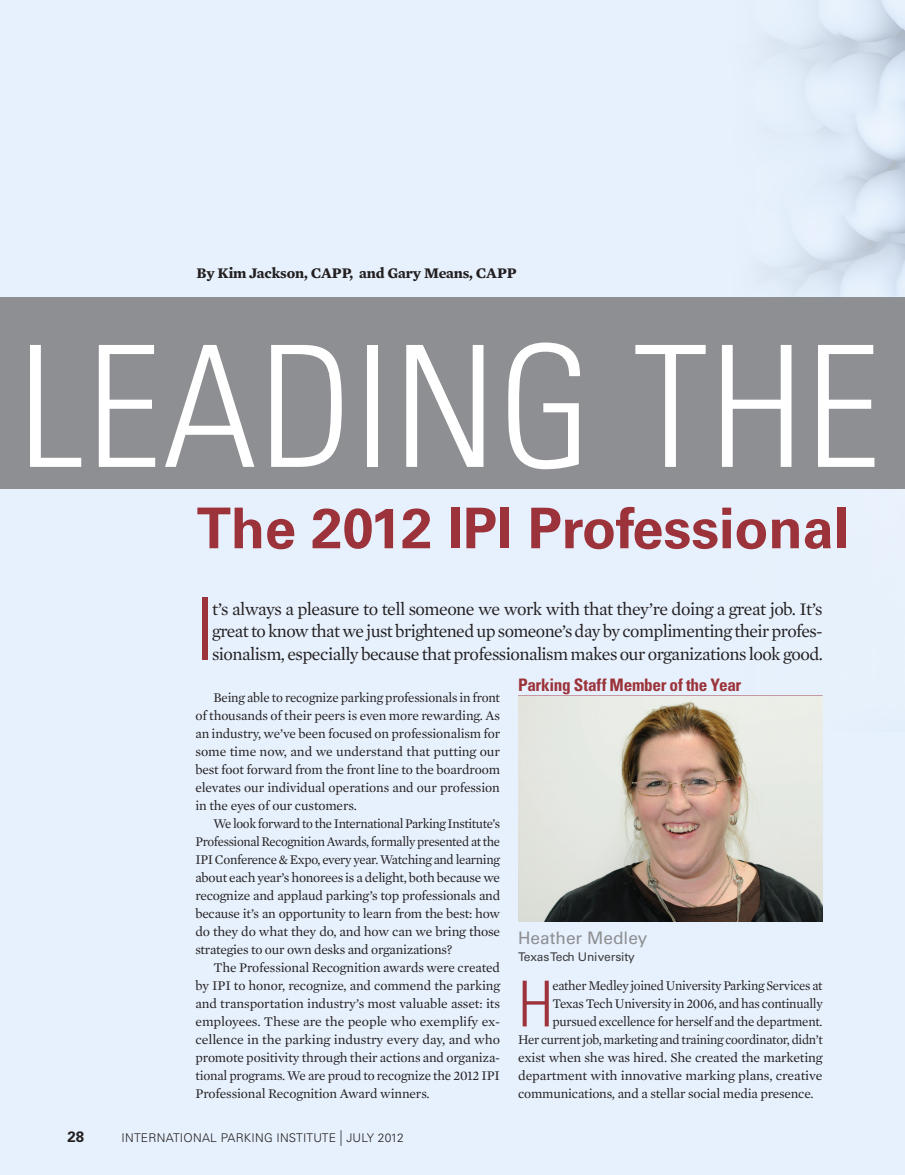
<style>
.page{position:relative;width:905px;height:1175px;background:#fff}
.page>*{position:absolute;margin:0;border:0;box-sizing:border-box;transform-origin:0 0}
.Dept_Headline{font:300 condensed 168.9px "Univers LT Std";letter-spacing:.01em;color:#fff}
.Dept_Graph1{font:300 condensed 87px "Univers LT Std";color:#9c333a}
.Text_NI{font:300 condensed 63.3px "Univers LT Std";color:#9c333a}
.Dept_Deck{font:700 56.25px "Univers LT Std";letter-spacing:-.005em;color:#9c333a}
.Dept_Graph1-2{font:18px/22.5px "Mercury Text G1";letter-spacing:-.03em;color:#231f20;text-align:justify}
.Conference_Header{font:700 condensed 17.25px "Univers LT Std";letter-spacing:-.015em;color:#9c333a}
.Expo_Representative{font:17.25px "Univers LT Std";color:#8d8f92}
.Byline{font:700 15px "Mercury Text G1";letter-spacing:-.01em;color:#231f20}
.t1{font:700 15px "Univers LT Std";color:#231f20}
.Text{font:13.5px/18px "Mercury Text G1";letter-spacing:-.01em;color:#231f20;text-align:justify}
.Text-2{font:13.5px/18px "Mercury Text G1";letter-spacing:-.01em;color:#231f20;text-align:justify;scale:.96 1}
.Text_NI-2{font:13.5px "Mercury Text G1";letter-spacing:-.02em;color:#231f20}
.Text_NI-3{font:13.5px "Mercury Text G1";letter-spacing:-.02em;color:#231f20;scale:.96 1}
.t2{font:300 12px "Univers LT Std";letter-spacing:.02em;color:#231f20}
.Expo_address{font:12px "Univers LT Std";letter-spacing:-.015em;color:#3e3e3f}
.s1{font-size:15.6px}
</style>
<div class="page">
<div style="left:0;top:0;width:904px;height:1174px;background:#e7f1fd"></div>
<hr style="left:518px;top:695px;width:304px;height:2px;background:#9c333a">
<img style="left:518px;top:696px;width:304px;height:226px">
<div style="left:0;top:297px;width:904px;height:191px;background:#8d8f92"></div>
<p class="Byline" style="left:196px;top:262px;width:321px">By Kim Jackson, CAPP, and Gary Means, CAPP</p>
<p class="Dept_Headline" style="left:19px;top:306px;width:863px">LEADING THE</p>
<p class="Dept_Deck" style="left:196px;top:495px;width:654px">The 2012 IPI Professional</p>
<p class="Dept_Graph1" style="left:195px;top:576px;width:21px">I</p>
<p class="Dept_Graph1-2" style="left:212px;top:596px;width:612px">t’s always a pleasure to tell someone we work with that they’re doing a great job. It’s great to know that we just brightened up someone’s day by complimenting their profes&shy;sionalism, especially because that professionalism makes our organizations look good.</p>
<p class="Text" style="left:195px;top:688px;width:306px;text-indent:18px">Being able to recognize parking professionals in front of thousands of their peers is even more rewarding. As an industry, we’ve been focused on professionalism for some time now, and we understand that putting our best foot forward from the front line to the boardroom elevates our individual operations and our profession in the eyes of our customers.</p>
<p class="Text-2" style="left:195px;top:814px;width:319px;text-indent:18px">We look forward to the International Parking Institute’s Professional Recognition Awards, formally presented at the IPI Conference &amp; Expo, every year. Watching and learning about each year’s honorees is a delight, both because we recognize and applaud parking’s top professionals and because it’s an opportunity to learn from the best: how do they do what they do, and how can we bring those strategies to our own desks and organizations?</p>
<p class="Text" style="left:195px;top:958px;width:306px;text-indent:18px">The Professional Recognition awards were created by IPI to honor, recognize, and commend the parking and transportation industry’s most valuable asset: its employees. These are the people who exemplify ex&shy;cellence in the parking industry every day, and who promote positivity through their actions and organiza&shy;tional programs. We are proud to recognize the 2012 IPI Professional Recognition Award winners.</p>
<p class="Conference_Header" style="left:518px;top:674px;width:225px">Parking Staff Member of the Year</p>
<p class="Expo_Representative" style="left:518px;top:927px;width:131px">Heather Medley</p>
<p class="Expo_address" style="left:518px;top:949px;width:118px">Texas Tech University</p>
<p class="Text_NI" style="left:518px;top:966px;width:37px">H</p>
<p class="Text_NI-3" style="left:552px;top:976px;width:283px">eather Medley joined University Parking Services at</p>
<p class="Text_NI-2" style="left:552px;top:994px;width:272px">Texas Tech University in 2006, and has continually</p>
<p class="Text_NI-2" style="left:552px;top:1012px;width:272px">pursued excellence for herself and the department.</p>
<p class="Text_NI-3" style="left:518px;top:1030px;width:319px">Her current job, marketing and training coordinator, didn’t</p>
<p class="Text_NI-2" style="left:518px;top:1048px;width:306px">exist when she was hired. She created the marketing</p>
<p class="Text_NI-2" style="left:518px;top:1066px;width:306px">department with innovative marking plans, creative</p>
<p class="Text_NI-2" style="left:518px;top:1084px;width:297px">communications, and a stellar social media presence.</p>
<p class="t1" style="left:68px;top:1127px;width:18px">28</p>
<p class="t2" style="left:122px;top:1130px;width:284px">INTERNATIONAL PARKING INSTITUTE <span class="s1">|</span> JULY 2012</p>
</div>
